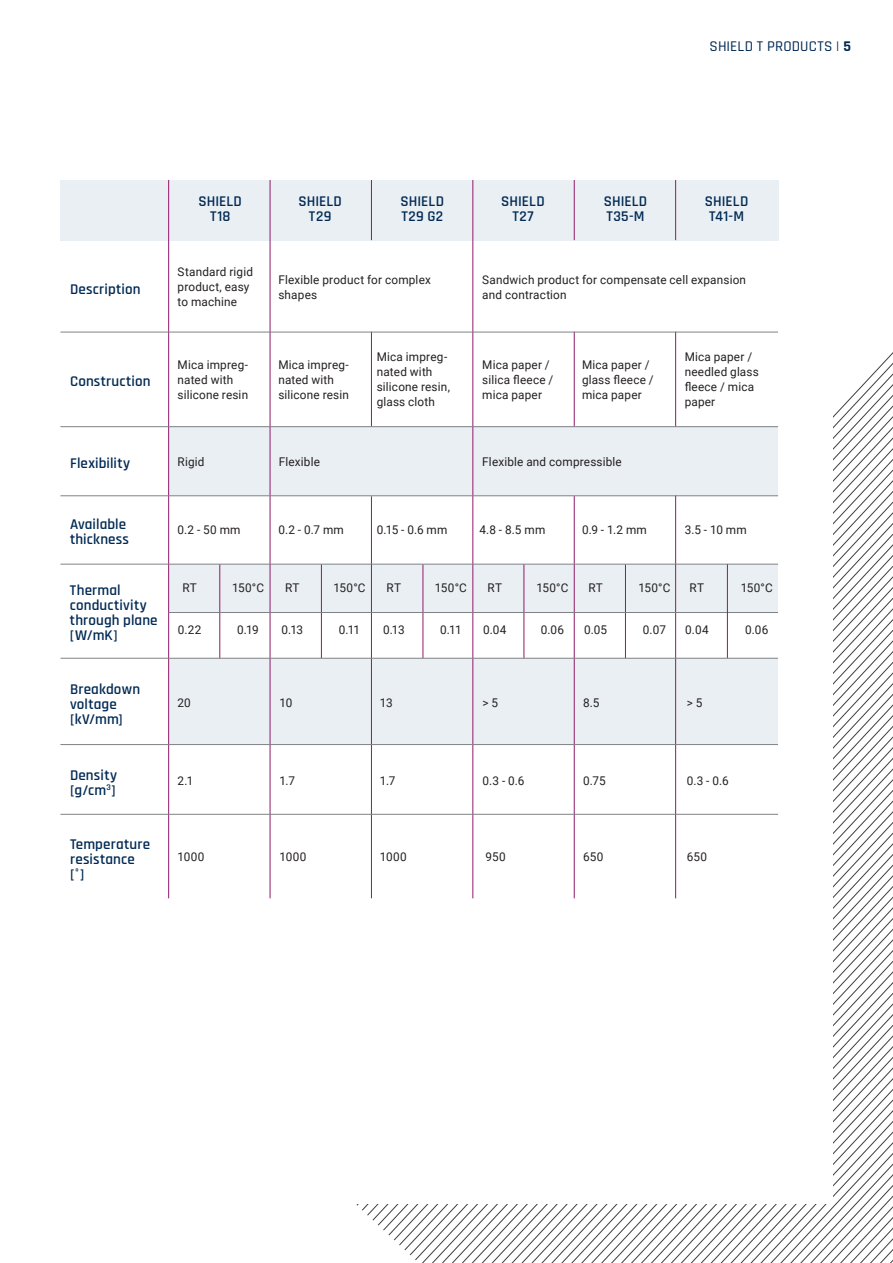
<style>
.page{position:relative;width:893px;height:1263px;background:#fff}
.page>*{position:absolute;margin:0;border:0;box-sizing:border-box;transform-origin:0 0}
.t1{font:600 15px/15px "Rajdhani";letter-spacing:.01em;color:#002953;text-align:center}
.t2{font:500 15px "Rajdhani";letter-spacing:.01em;color:#002953}
._00_Lauftext_Light_1{font:12px/15px "Roboto";letter-spacing:.015em;color:#231f20}
.s1{font-weight:700}
</style>
<div class="page">
<svg style="left:356px;top:1204px;width:458px;height:59px"></svg>
<svg style="left:814px;top:450px;width:79px;height:813px"></svg>
<div style="left:0;top:0;width:833px;height:1203px;background:#fff"></div>
<div style="left:60px;top:180px;width:718px;height:60px;background:#eaeff4"></div>
<div style="left:168px;top:426px;width:610px;height:70px;background:#eaeff4"></div>
<div style="left:168px;top:564px;width:610px;height:48px;background:#eaeff4"></div>
<div style="left:168px;top:658px;width:610px;height:86px;background:#eaeff4"></div>
<hr style="left:168px;top:180px;width:1px;height:718px;background:#921a69">
<hr style="left:270px;top:180px;width:1px;height:718px;background:#921a69">
<hr style="left:219px;top:564px;width:1px;height:94px;background:#921a69">
<hr style="left:321px;top:564px;width:1px;height:94px;background:#921a69">
<hr style="left:423px;top:564px;width:1px;height:94px;background:#921a69">
<hr style="left:524px;top:564px;width:1px;height:94px;background:#921a69">
<hr style="left:625px;top:564px;width:1px;height:94px;background:#921a69">
<hr style="left:371px;top:496px;width:1px;height:402px;background:#921a69">
<hr style="left:371px;top:332px;width:1px;height:94px;background:#921a69">
<hr style="left:371px;top:180px;width:1px;height:60px;background:#921a69">
<hr style="left:472px;top:180px;width:1px;height:718px;background:#921a69">
<hr style="left:574px;top:496px;width:1px;height:402px;background:#921a69">
<hr style="left:574px;top:332px;width:1px;height:94px;background:#921a69">
<hr style="left:574px;top:180px;width:1px;height:60px;background:#921a69">
<hr style="left:675px;top:495px;width:1px;height:403px;background:#921a69">
<hr style="left:675px;top:332px;width:1px;height:94px;background:#921a69">
<hr style="left:675px;top:180px;width:1px;height:60px;background:#921a69">
<hr style="left:60px;top:332px;width:718px;height:1px;background:#808285">
<hr style="left:60px;top:426px;width:718px;height:1px;background:#808285">
<hr style="left:60px;top:495px;width:718px;height:1px;background:#808285">
<hr style="left:60px;top:564px;width:718px;height:1px;background:#808285">
<hr style="left:168px;top:612px;width:610px;height:1px;background:#808285">
<hr style="left:60px;top:744px;width:718px;height:1px;background:#808285">
<hr style="left:60px;top:814px;width:718px;height:1px;background:#808285">
<hr style="left:727px;top:564px;width:1px;height:94px;background:#921a69">
<hr style="left:61px;top:658px;width:717px;height:1px;background:#808285">
<p class="t2" style="left:710px;top:38px;width:143px">SHIELD T PRODUCTS | <span class="s1">5</span></p>
<p class="t1" style="left:70px;top:282px;width:72px">Description</p>
<p class="t1" style="left:70px;top:374px;width:82px">Construction</p>
<p class="t1" style="left:70px;top:456px;width:62px">Flexibility</p>
<p class="t1" style="left:70px;top:517px;width:58px">Available</p>
<p class="t1" style="left:70px;top:532px;width:61px">thickness</p>
<p class="t1" style="left:70px;top:583px;width:52px">Thermal</p>
<p class="t1" style="left:70px;top:598px;width:78px">conductivity</p>
<p class="t1" style="left:70px;top:613px;width:89px">through plane</p>
<p class="t1" style="left:70px;top:628px;width:49px">[W/mK]</p>
<p class="t1" style="left:70px;top:682px;width:72px">Breakdown</p>
<p class="t1" style="left:70px;top:697px;width:48px">voltage</p>
<p class="t1" style="left:70px;top:712px;width:54px">[kV/mm]</p>
<p class="t1" style="left:70px;top:768px;width:48px">Density</p>
<p class="t1" style="left:70px;top:783px;width:47px">[g/cm<sup>3</sup>]</p>
<p class="t1" style="left:70px;top:837px;width:82px">Temperature</p>
<p class="t1" style="left:70px;top:852px;width:66px">resistance</p>
<p class="t1" style="left:70px;top:867px;width:16px">[°]</p>
<p class="t1" style="left:198px;top:195px;width:45px">SHIELD<br>T18</p>
<p class="t1" style="left:298px;top:194px;width:45px">SHIELD<br>T29</p>
<p class="t1" style="left:400px;top:194px;width:45px;text-align:left">SHIELD<br>T29 G2</p>
<p class="t1" style="left:501px;top:194px;width:45px">SHIELD<br>T27</p>
<p class="t1" style="left:604px;top:194px;width:45px;text-align:left">SHIELD<br>T35-M</p>
<p class="t1" style="left:705px;top:194px;width:45px;text-align:left">SHIELD<br>T41-M</p>
<p class="_00_Lauftext_Light_1" style="left:178px;top:264px;width:77px">Standard rigid product, easy to machine</p>
<p class="_00_Lauftext_Light_1" style="left:278px;top:271px;width:154px">Flexible product for complex shapes</p>
<p class="_00_Lauftext_Light_1" style="left:482px;top:271px;width:265px">Sandwich product for compensate cell expansion and contraction</p>
<p class="_00_Lauftext_Light_1" style="left:178px;top:357px;width:72px">Mica impreg&shy;nated with silicone resin</p>
<p class="_00_Lauftext_Light_1" style="left:278px;top:357px;width:72px">Mica impreg&shy;nated with silicone resin</p>
<p class="_00_Lauftext_Light_1" style="left:377px;top:349px;width:75px">Mica impreg&shy;nated with silicone resin, glass cloth</p>
<p class="_00_Lauftext_Light_1" style="left:482px;top:357px;width:69px">Mica paper /</p>
<p class="_00_Lauftext_Light_1" style="left:482px;top:372px;width:73px">silica fleece /</p>
<p class="_00_Lauftext_Light_1" style="left:482px;top:387px;width:61px">mica paper</p>
<p class="_00_Lauftext_Light_1" style="left:582px;top:357px;width:69px">Mica paper /</p>
<p class="_00_Lauftext_Light_1" style="left:582px;top:372px;width:73px">glass fleece /</p>
<p class="_00_Lauftext_Light_1" style="left:582px;top:387px;width:61px">mica paper</p>
<p class="_00_Lauftext_Light_1" style="left:685px;top:349px;width:69px">Mica paper /</p>
<p class="_00_Lauftext_Light_1" style="left:685px;top:364px;width:76px">needled glass fleece / mica paper</p>
<p class="_00_Lauftext_Light_1" style="left:178px;top:454px;width:28px">Rigid</p>
<p class="_00_Lauftext_Light_1" style="left:279px;top:454px;width:43px">Flexible</p>
<p class="_00_Lauftext_Light_1" style="left:482px;top:454px;width:141px">Flexible and compressible</p>
<p class="_00_Lauftext_Light_1" style="left:178px;top:522px;width:64px">0.2 - 50 mm</p>
<p class="_00_Lauftext_Light_1" style="left:278px;top:522px;width:67px">0.2 - 0.7 mm</p>
<p class="_00_Lauftext_Light_1" style="left:377px;top:522px;width:72px">0.15 - 0.6 mm</p>
<p class="_00_Lauftext_Light_1" style="left:479px;top:522px;width:67px">4.8 - 8.5 mm</p>
<p class="_00_Lauftext_Light_1" style="left:582px;top:522px;width:66px">0.9 - 1.2 mm</p>
<p class="_00_Lauftext_Light_1" style="left:685px;top:522px;width:64px">3.5 - 10 mm</p>
<p class="_00_Lauftext_Light_1" style="left:232px;top:580px;width:33px">150°C</p>
<p class="_00_Lauftext_Light_1" style="left:334px;top:580px;width:33px">150°C</p>
<p class="_00_Lauftext_Light_1" style="left:435px;top:580px;width:33px">150°C</p>
<p class="_00_Lauftext_Light_1" style="left:536px;top:580px;width:33px">150°C</p>
<p class="_00_Lauftext_Light_1" style="left:638px;top:580px;width:33px">150°C</p>
<p class="_00_Lauftext_Light_1" style="left:339px;top:622px;width:23px">0.11</p>
<p class="_00_Lauftext_Light_1" style="left:440px;top:622px;width:23px">0.11</p>
<p class="_00_Lauftext_Light_1" style="left:541px;top:622px;width:25px">0.06</p>
<p class="_00_Lauftext_Light_1" style="left:643px;top:622px;width:25px">0.07</p>
<p class="_00_Lauftext_Light_1" style="left:745px;top:622px;width:25px">0.06</p>
<p class="_00_Lauftext_Light_1" style="left:690px;top:580px;width:16px">RT</p>
<p class="_00_Lauftext_Light_1" style="left:741px;top:580px;width:33px">150°C</p>
<p class="_00_Lauftext_Light_1" style="left:182px;top:580px;width:16px">RT</p>
<p class="_00_Lauftext_Light_1" style="left:285px;top:580px;width:16px">RT</p>
<p class="_00_Lauftext_Light_1" style="left:387px;top:580px;width:16px">RT</p>
<p class="_00_Lauftext_Light_1" style="left:488px;top:580px;width:16px">RT</p>
<p class="_00_Lauftext_Light_1" style="left:588px;top:580px;width:16px">RT</p>
<p class="_00_Lauftext_Light_1" style="left:237px;top:622px;width:23px">0.19</p>
<p class="_00_Lauftext_Light_1" style="left:281px;top:622px;width:23px">0.13</p>
<p class="_00_Lauftext_Light_1" style="left:383px;top:622px;width:23px">0.13</p>
<p class="_00_Lauftext_Light_1" style="left:483px;top:622px;width:25px">0.04</p>
<p class="_00_Lauftext_Light_1" style="left:584px;top:622px;width:25px">0.05</p>
<p class="_00_Lauftext_Light_1" style="left:685px;top:622px;width:25px">0.04</p>
<p class="_00_Lauftext_Light_1" style="left:178px;top:622px;width:25px">0.22</p>
<p class="_00_Lauftext_Light_1" style="left:178px;top:694px;width:15px">20</p>
<p class="_00_Lauftext_Light_1" style="left:279px;top:694px;width:14px">10</p>
<p class="_00_Lauftext_Light_1" style="left:380px;top:694px;width:14px">13</p>
<p class="_00_Lauftext_Light_1" style="left:483px;top:694px;width:17px">&gt; 5</p>
<p class="_00_Lauftext_Light_1" style="left:583px;top:694px;width:18px">8.5</p>
<p class="_00_Lauftext_Light_1" style="left:687px;top:694px;width:17px">&gt; 5</p>
<p class="_00_Lauftext_Light_1" style="left:178px;top:772px;width:17px">2.1</p>
<p class="_00_Lauftext_Light_1" style="left:279px;top:772px;width:17px">1.7</p>
<p class="_00_Lauftext_Light_1" style="left:380px;top:772px;width:17px">1.7</p>
<p class="_00_Lauftext_Light_1" style="left:483px;top:772px;width:43px">0.3 - 0.6</p>
<p class="_00_Lauftext_Light_1" style="left:583px;top:772px;width:24px">0.75</p>
<p class="_00_Lauftext_Light_1" style="left:687px;top:772px;width:43px">0.3 - 0.6</p>
<p class="_00_Lauftext_Light_1" style="left:178px;top:849px;width:28px">1000</p>
<p class="_00_Lauftext_Light_1" style="left:279px;top:849px;width:28px">1000</p>
<p class="_00_Lauftext_Light_1" style="left:380px;top:849px;width:28px">1000</p>
<p class="_00_Lauftext_Light_1" style="left:485px;top:849px;width:22px">950</p>
<p class="_00_Lauftext_Light_1" style="left:583px;top:849px;width:22px">650</p>
<p class="_00_Lauftext_Light_1" style="left:687px;top:849px;width:22px">650</p>
</div>
